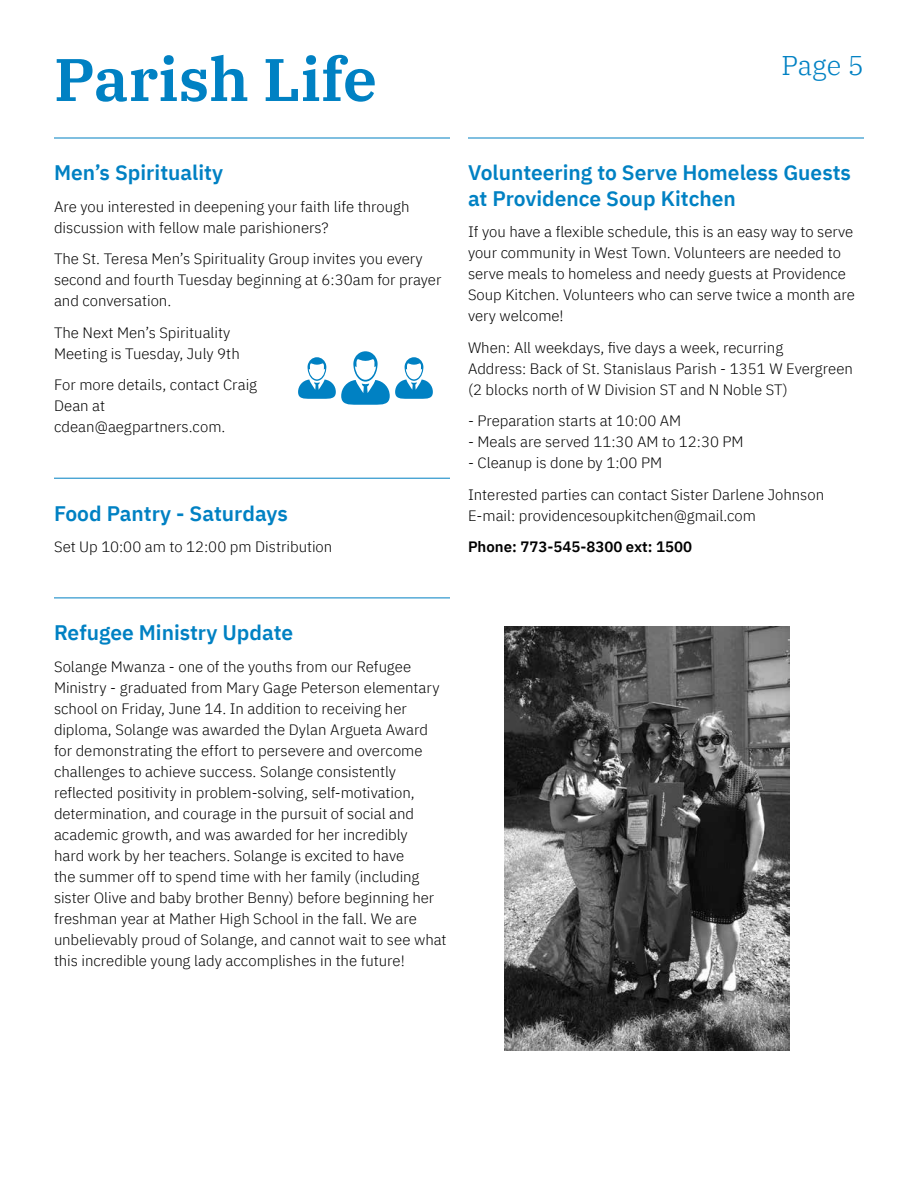
<style>
.page{position:relative;width:918px;height:1188px;background:#fff}
.page>*{position:absolute;margin:0;border:0;box-sizing:border-box;transform-origin:0 0}
.t1{font:600 60px "IBM Plex Serif";color:#0081c3}
.t2{font:300 27px "IBM Plex Serif";color:#0081c3}
.t3{font:600 21px/25.2px "IBM Plex Sans";color:#0081c3}
.t4{font:300 15px/21px "IBM Plex Sans";color:#000}
.t5{font:600 15px "IBM Plex Sans";color:#000}
</style>
<div class="page">
<hr style="left:54px;top:138px;width:396px;height:1px;background:#0081c3">
<hr style="left:54px;top:478px;width:396px;height:1px;background:#0081c3">
<hr style="left:54px;top:598px;width:396px;height:1px;background:#0081c3">
<hr style="left:468px;top:138px;width:396px;height:1px;background:#0081c3">
<svg style="left:298px;top:351px;width:135px;height:54px"></svg>
<img style="left:505px;top:627px;width:284px;height:423px">
<h1 class="t1" style="left:54px;top:32px;width:325px">Parish Life</h1>
<h3 class="t3" style="left:54px;top:159px;width:171px">Men’s Spirituality</h3>
<p class="t4" style="left:54px;top:195px;width:357px">Are you interested in deepening your faith life through discussion with fellow male parishioners?</p>
<p class="t4" style="left:54px;top:247px;width:389px">The St. Teresa Men’s Spirituality Group invites you every second and fourth Tuesday beginning at 6:30am for prayer and conversation.</p>
<p class="t4" style="left:54px;top:321px;width:187px">The Next Men’s Spirituality<br>Meeting is Tuesday, July 9th</p>
<p class="t4" style="left:54px;top:373px;width:205px">For more details, contact Craig<br>Dean at cdean@aegpartners.com.</p>
<h3 class="t3" style="left:54px;top:499px;width:235px">Food Pantry - Saturdays</h3>
<p class="t4" style="left:54px;top:535px;width:280px">Set Up 10:00 am to 12:00 pm Distribution</p>
<h2 class="t2" style="left:782px;top:45px;width:84px">Page 5</h2>
<h3 class="t3" style="left:468px;top:159px;width:385px">Volunteering to Serve Homeless Guests at Providence Soup Kitchen</h3>
<p class="t4" style="left:468px;top:220px;width:388px">If you have a flexible schedule, this is an easy way to serve your community in West Town. Volunteers are needed to serve meals to homeless and needy guests at Providence Soup Kitchen. Volunteers who can serve twice a month are very welcome!</p>
<p class="t4" style="left:468px;top:336px;width:386px">When: All weekdays, five days a week, recurring<br>Address: Back of St. Stanislaus Parish - 1351 W Evergreen (2 blocks north of W Division ST and N Noble ST)</p>
<p class="t4" style="left:468px;top:409px;width:215px">- Preparation starts at 10:00 AM</p>
<p class="t4" style="left:468px;top:430px;width:277px">- Meals are served 11:30 AM to 12:30 PM</p>
<p class="t4" style="left:468px;top:446px;width:358px;line-height:31.5px">- Cleanup is done by 1:00 PM<br>Interested parties can contact Sister Darlene Johnson</p>
<p class="t4" style="left:468px;top:504px;width:289px">E-mail: providencesoupkitchen@gmail.com</p>
<p class="t5" style="left:468px;top:535px;width:226px">Phone: 773-545-8300 ext: 1500</p>
<h3 class="t3" style="left:54px;top:618px;width:241px">Refugee Ministry Update</h3>
<p class="t4" style="left:54px;top:655px;width:394px">Solange Mwanza - one of the youths from our Refugee Ministry - graduated from Mary Gage Peterson elementary school on Friday, June 14. In addition to receiving her diploma, Solange was awarded the Dylan Argueta Award for demonstrating the effort to persevere and overcome challenges to achieve success. Solange consistently reflected positivity in problem-solving, self-motivation, determination, and courage in the pursuit of social and academic growth, and was awarded for her incredibly<br>hard work by her teachers. Solange is excited to have<br>the summer off to spend time with her family (including sister Olive and baby brother Benny) before beginning her freshman year at Mather High School in the fall. We are unbelievably proud of Solange, and cannot wait to see what this incredible young lady accomplishes in the future!</p>
</div>
